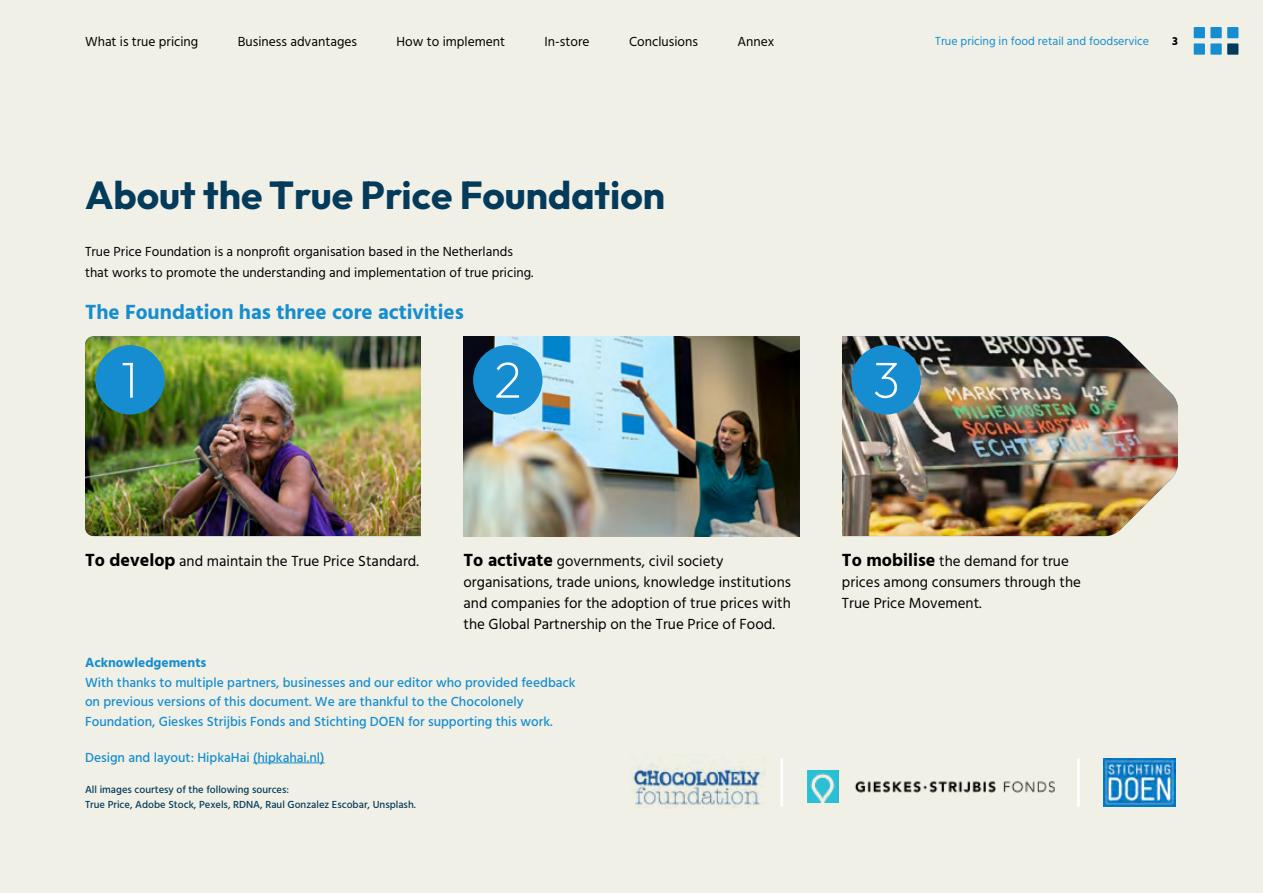
<style>
.page{position:relative;width:1263px;height:893px;background:#f0f0e6}
.page>*{position:absolute;margin:0;border:0;box-sizing:border-box;transform-origin:0 0}
.t1{font:100 51px "Outfit";color:#fff}
.t2{font:100 39px "Outfit";color:#043a5a}
.t3{font:700 21px "Hind";color:#158dd0}
.t4{font:15px/21px "Hind";color:#000}
.t5{font:500 13.5px/19.5px "Hind";color:#158dd0}
.t6{font:13.5px/21px "Hind";color:#000}
.t7{font:700 13.5px "Hind";color:#158dd0}
.t8{font:12px "Hind";color:#158dd0}
.t9{font:700 12px "Hind";color:#000}
.t10{font:500 10.5px/15px "Hind";color:#043a5a}
.s1{font-weight:700;font-size:18px}
</style>
<div class="page">
<div style="left:1194px;top:27px;width:11px;height:11px;background:#158dd0"></div>
<div style="left:1194px;top:43px;width:11px;height:12px;background:#158dd0"></div>
<div style="left:1210px;top:27px;width:12px;height:11px;background:#158dd0"></div>
<div style="left:1210px;top:43px;width:12px;height:12px;background:#158dd0"></div>
<div style="left:1227px;top:27px;width:11px;height:11px;background:#158dd0"></div>
<div style="left:1227px;top:43px;width:11px;height:12px;background:#043a5a"></div>
<hr style="left:253px;top:762px;width:72px;height:1px;background:#158dd0">
<img style="left:842px;top:336px;width:336px;height:200px">
<img style="left:463px;top:336px;width:336px;height:200px">
<img style="left:85px;top:336px;width:336px;height:200px">
<div style="left:95px;top:345px;width:70px;height:69px;background:#158dd0;border-radius:50%"></div>
<div style="left:473px;top:345px;width:69px;height:69px;background:#158dd0;border-radius:50%"></div>
<div style="left:851px;top:345px;width:70px;height:69px;background:#158dd0;border-radius:50%"></div>
<img style="left:633px;top:764px;width:132px;height:44px">
<img style="left:807px;top:771px;width:248px;height:32px">
<img style="left:1104px;top:758px;width:72px;height:49px">
<hr style="left:1077px;top:758px;width:3px;height:49px;background:#fff">
<hr style="left:780px;top:758px;width:3px;height:49px;background:#fff">
<p class="t6" style="left:85px;top:32px;width:115px">What is true pricing</p>
<p class="t6" style="left:238px;top:32px;width:121px">Business advantages</p>
<p class="t6" style="left:397px;top:32px;width:110px">How to implement</p>
<p class="t6" style="left:545px;top:32px;width:46px">In-store</p>
<p class="t6" style="left:629px;top:32px;width:70px">Conclusions</p>
<p class="t6" style="left:737px;top:32px;width:38px">Annex</p>
<p class="t8" style="left:935px;top:33px;width:215px">True pricing in food retail and foodservice</p>
<p class="t9" style="left:1172px;top:34px;width:7px">3</p>
<h2 class="t2" style="left:85px;top:173px;width:582px">About the True Price Foundation</h2>
<p class="t6" style="left:85px;top:241px;width:450px">True Price Foundation is a nonprofit organisation based in the Netherlands that works to promote the understanding and implementation of true pricing.</p>
<h3 class="t3" style="left:85px;top:299px;width:380px">The Foundation has three core activities</h3>
<h1 class="t1" style="left:121px;top:350px;width:18px">1</h1>
<h1 class="t1" style="left:494px;top:350px;width:29px">2</h1>
<h1 class="t1" style="left:873px;top:350px;width:29px">3</h1>
<p class="t4" style="left:85px;top:551px;width:335px"><span class="s1">To develop</span> and maintain the True Price Standard.</p>
<p class="t4" style="left:463px;top:551px;width:329px"><span class="s1">To activate</span> governments, civil society organisations, trade unions, knowledge institutions and companies for the adoption of true prices with the Global Partnership on the True Price of Food.</p>
<p class="t4" style="left:842px;top:551px;width:240px"><span class="s1">To mobilise</span> the demand for true prices among consumers through the<br>True Price Movement.</p>
<p class="t7" style="left:85px;top:655px;width:123px">Acknowledgements</p>
<p class="t5" style="left:85px;top:673px;width:492px">With thanks to multiple partners, businesses and our editor who provided feedback on previous versions of this document. We are thankful to the Chocolonely<br>Foundation, Gieskes Strijbis Fonds and Stichting DOEN for supporting this work.</p>
<p class="t5" style="left:85px;top:748px;width:241px">Design and layout: HipkaHai (hipkahai.nl)</p>
<p class="t10" style="left:85px;top:782px;width:332px">All images courtesy of the following sources:<br>True Price, Adobe Stock, Pexels, RDNA, Raul Gonzalez Escobar, Unsplash.</p>
</div>
